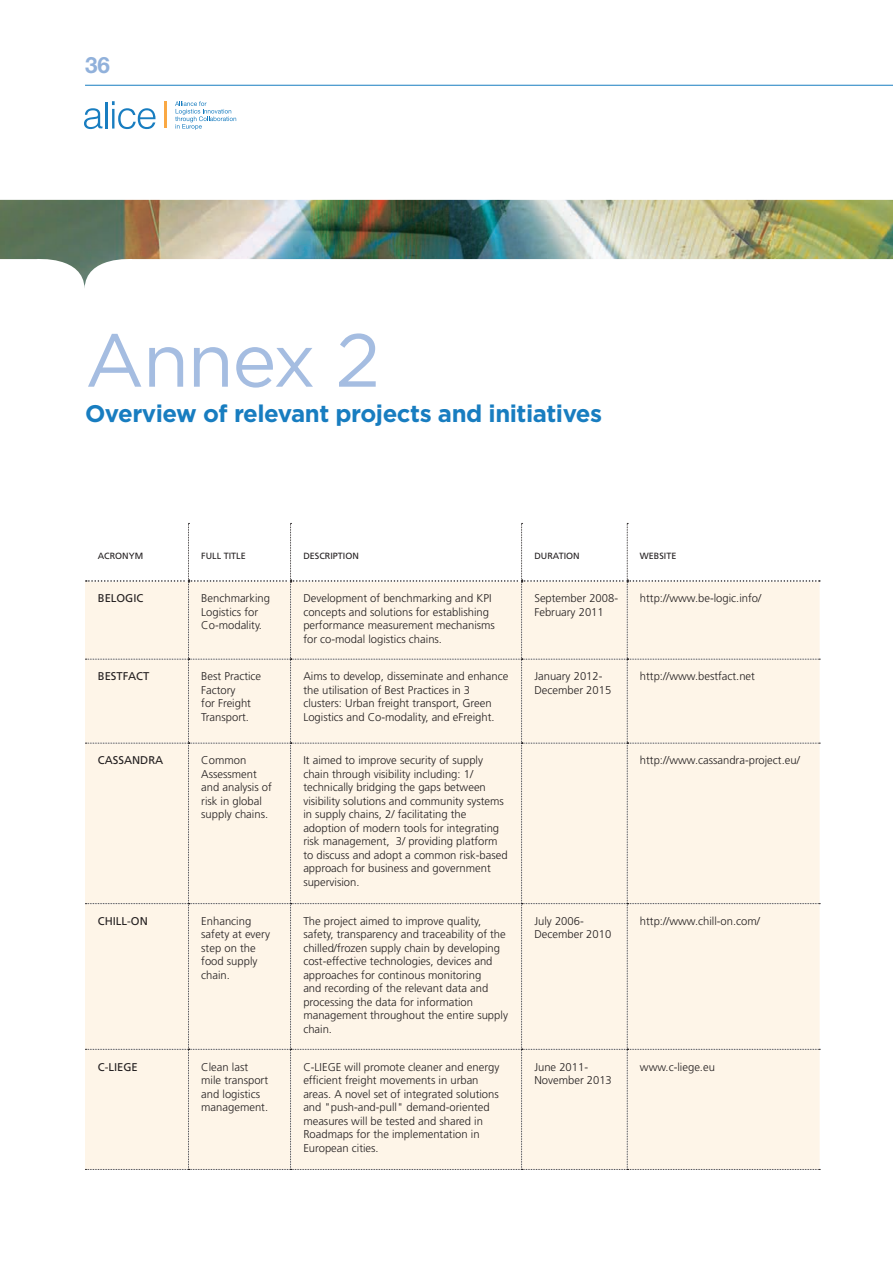
<style>
.page{position:relative;width:893px;height:1263px;background:#fff}
.page>*{position:absolute;margin:0;border:0;box-sizing:border-box;transform-origin:0 0}
.t1{font:75px "Gotham";color:#a5bde1}
.t2{font:700 24px "Gotham";letter-spacing:-.02em;color:#187dc0}
.t3{font:700 22.5px "Helvetica Neue LT Std";color:#91b1db}
.t4{font:300 11.25px/13.5px "Frutiger LT Std";color:#231f20}
.t5{font:11.25px "Frutiger LT Std";color:#231f20}
.t6{font:9px "Frutiger LT Std";color:#231f20}
</style>
<div class="page">
<svg style="left:175px;top:101px;width:61px;height:29px"></svg>
<hr style="left:105px;top:102px;width:3px;height:27px;background:#187dc0">
<svg style="left:112px;top:101px;width:44px;height:28px"></svg>
<svg style="left:84px;top:108px;width:18px;height:22px"></svg>
<hr style="left:165px;top:102px;width:2px;height:26px;background:#faa843">
<hr style="left:85px;top:85px;width:808px;height:1px;background:#187dc0">
<img style="left:0;top:200px;width:893px;height:88px">
<svg style="left:85px;top:523px;width:735px;height:647px;background:#fcf4e8"></svg>
<h3 class="t3" style="left:85px;top:51px;width:27px">36</h3>
<h1 class="t1" style="left:85px;top:319px;width:297px">Annex 2</h1>
<h2 class="t2" style="left:85px;top:400px;width:519px">Overview of relevant projects and initiatives</h2>
<p class="t6" style="left:98px;top:550px;width:45px">ACRONYM</p>
<p class="t6" style="left:201px;top:550px;width:46px">FU LL TITLE</p>
<p class="t6" style="left:303px;top:550px;width:57px">DESCRIPTION</p>
<p class="t6" style="left:534px;top:550px;width:47px">DU RATION</p>
<p class="t6" style="left:640px;top:550px;width:38px">WEBSITE</p>
<p class="t5" style="left:98px;top:592px;width:8px">BELOGIC</p>
<p class="t4" style="left:201px;top:592px;width:70px">Benchmarking<br>Logistics for<br>Co-modality.</p>
<p class="t4" style="left:303px;top:592px;width:193px">Development of benchmarking and KPI concepts and solutions for establishing performance measurement mechanisms for co-modal logistics chains.</p>
<p class="t4" style="left:534px;top:592px;width:85px">September 2008-<br>February 2011</p>
<p class="t4" style="left:640px;top:592px;width:123px">http://www.be-logic.info/</p>
<p class="t5" style="left:98px;top:670px;width:39px">BE STFACT</p>
<p class="t4" style="left:201px;top:670px;width:61px">Best Practice<br>Factory<br>for Freight<br>Transport.</p>
<p class="t4" style="left:303px;top:670px;width:207px">Aims to develop, disseminate and enhance the utilisation of Best Practices in 3 clusters: Urban freight transport, Green Logistics and Co-modality, and eFreight.</p>
<p class="t4" style="left:534px;top:670px;width:78px">January 2012-<br>December 2015</p>
<p class="t4" style="left:640px;top:670px;width:117px">http://www.bestfact.net</p>
<p class="t5" style="left:98px;top:754px;width:36px">CASSANDRA</p>
<p class="t4" style="left:201px;top:754px;width:72px">Common<br>Assessment and analysis of risk in global supply chains.</p>
<p class="t4" style="left:303px;top:754px;width:206px">It aimed to improve security of supply chain through visibility including: 1/ technically bridging the gaps between visibility solutions and community systems in supply chains, 2/ facilitating the adoption of modern tools for integrating risk management, 3/ providing platform to discuss and adopt a common risk-based approach for business and government supervision.</p>
<p class="t4" style="left:640px;top:754px;width:161px">http://www.cassandra-project.eu/</p>
<p class="t5" style="left:98px;top:914px;width:7px">CHILL</p>
<p class="t5" style="left:127px;top:914px;width:13px">-ON</p>
<p class="t4" style="left:201px;top:914px;width:70px">Enhancing safety at every step on the food supply chain.</p>
<p class="t4" style="left:303px;top:914px;width:206px">The project aimed to improve quality, safety, transparency and traceability of the chilled/frozen supply chain by developing cost-effective technologies, devices and approaches for continous monitoring<br>and recording of the relevant data and processing the data for information management throughout the entire supply chain.</p>
<p class="t4" style="left:534px;top:914px;width:78px">July 2006-<br>December 2010</p>
<p class="t4" style="left:640px;top:914px;width:122px">http://www.chill-on.com/</p>
<p class="t5" style="left:98px;top:1060px;width:18px">C-LIEGE</p>
<p class="t4" style="left:201px;top:1060px;width:68px">Clean last mile transport and logistics management.</p>
<p class="t4" style="left:303px;top:1060px;width:198px">C-LIEGE will promote cleaner and energy efficient freight movements in urban areas. A novel set of integrated solutions and "push-and-pull" demand-oriented measures will be tested and shared in Roadmaps for the implementation in European cities.</p>
<p class="t4" style="left:534px;top:1060px;width:79px">June 2011-<br>November 2013</p>
<p class="t4" style="left:640px;top:1060px;width:77px">www.c-liege.eu</p>
</div>
